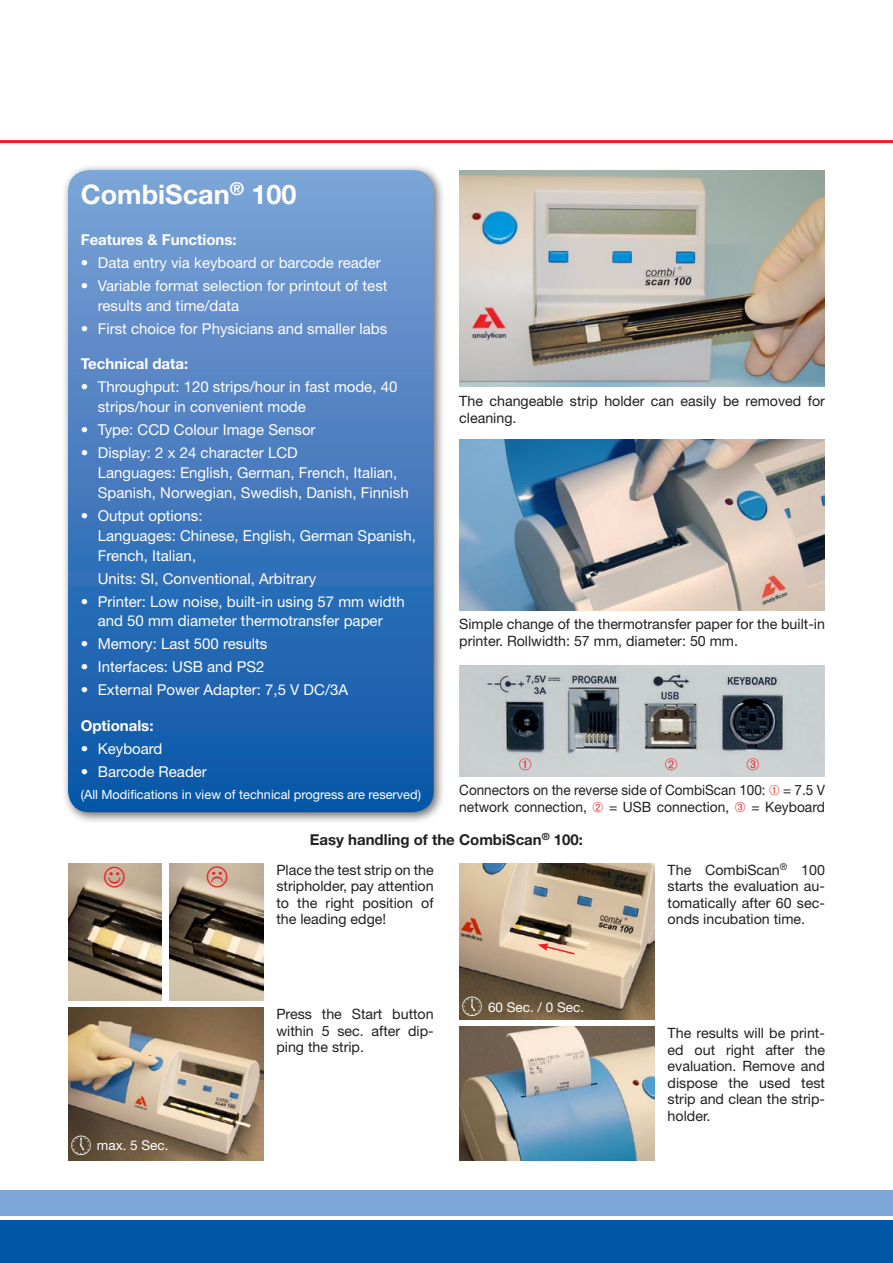
<style>
.page{position:relative;width:893px;height:1263px;background:#fff}
.page>*{position:absolute;margin:0;border:0;box-sizing:border-box;transform-origin:0 0}
.t1{font:700 27px "Helvetica Neue";color:#fff}
.t2{font:15px/20px "Helvetica Neue";color:#fff}
.t3{font:700 15px "Helvetica Neue";color:#fff}
.t4{font:700 15px "Helvetica Neue";color:#231f20}
.t5{font:14.25px/16.5px "Helvetica Neue";color:#231f20;text-align:justify}
.t6{font:14.25px/16.5px "Helvetica Neue";color:#231f20;scale:.95 1}
.t7{font:13.5px "Helvetica Neue";color:#fff}
.t8{font:12.75px "Helvetica Neue";color:#fff}
</style>
<div class="page">
<hr style="left:0;top:140px;width:893px;height:3px;background:#ee1d23">
<div style="left:0;top:1191px;width:893px;height:25px;background:#7ca7d8"></div>
<div style="left:0;top:1220px;width:893px;height:43px;background:#0156a8"></div>
<div style="left:62px;top:164px;width:383px;height:660px;background:#231f20;opacity:.66"></div>
<svg style="left:68px;top:170px;width:366px;height:642px;background:#427abe"></svg>
<img style="left:459px;top:665px;width:366px;height:111px">
<img style="left:459px;top:440px;width:366px;height:170px">
<img style="left:459px;top:170px;width:366px;height:217px">
<img style="left:68px;top:863px;width:94px;height:137px">
<img style="left:170px;top:863px;width:94px;height:137px">
<img style="left:68px;top:1008px;width:196px;height:153px">
<img style="left:459px;top:863px;width:196px;height:156px">
<svg style="left:538px;top:943px;width:38px;height:13px"></svg>
<img style="left:459px;top:1027px;width:196px;height:134px">
<svg style="left:519px;top:758px;width:12px;height:12px"></svg>
<svg style="left:665px;top:758px;width:12px;height:12px"></svg>
<svg style="left:747px;top:758px;width:12px;height:12px"></svg>
<svg style="left:104px;top:867px;width:21px;height:20px"></svg>
<svg style="left:207px;top:867px;width:21px;height:20px"></svg>
<svg style="left:71px;top:1135px;width:20px;height:20px"></svg>
<svg style="left:463px;top:996px;width:19px;height:20px"></svg>
<h1 class="t1" style="left:81px;top:178px;width:217px">CombiScan<sup>®</sup> 100</h1>
<p class="t3" style="left:81px;top:231px;width:157px">Features &amp; Functions:</p>
<p class="t2" style="left:81px;top:252px;width:302px">• Data entry via keyboard or barcode reader</p>
<p class="t2" style="left:98px;top:275px;width:291px;text-indent:-17px">• Variable format selection for printout of test results and time/data</p>
<p class="t2" style="left:81px;top:318px;width:308px">• First choice for Physicians and smaller labs</p>
<p class="t3" style="left:81px;top:355px;width:109px">Technical data:</p>
<p class="t2" style="left:98px;top:377px;width:301px;text-indent:-17px">• Throughput: 120 strips/hour in fast mode, 40 strips/hour in convenient mode</p>
<p class="t2" style="left:81px;top:420px;width:236px">• Type: CCD Colour Image Sensor</p>
<p class="t2" style="left:98px;top:443px;width:312px;text-indent:-17px">• Display: 2 x 24 character LCD<br>Languages: English, German, French, Italian,<br>Spanish, Norwegian, Swedish, Danish, Finnish</p>
<p class="t2" style="left:98px;top:505px;width:320px;text-indent:-17px">• Output options:<br>Languages: Chinese, English, German Spanish,<br>French, Italian,</p>
<p class="t2" style="left:98px;top:568px;width:220px">Units: SI, Conventional, Arbitrary</p>
<p class="t2" style="left:81px;top:591px;width:326px;text-align:center">• Printer: Low noise, built-in using 57 mm width and 50 mm diameter thermotransfer paper</p>
<p class="t2" style="left:81px;top:634px;width:188px">• Memory: Last 500 results</p>
<p class="t2" style="left:81px;top:657px;width:185px">• Interfaces: USB and PS2</p>
<p class="t2" style="left:81px;top:680px;width:269px">• External Power Adapter: 7,5 V DC/3A</p>
<p class="t3" style="left:81px;top:716px;width:74px">Optionals:</p>
<p class="t2" style="left:81px;top:738px;width:83px">• Keyboard</p>
<p class="t2" style="left:81px;top:761px;width:128px">• Barcode Reader</p>
<p class="t8" style="left:81px;top:787px;width:342px">(All Modifications in view of technical progress are reserved)</p>
<p class="t6" style="left:459px;top:782px;width:386px">Connectors on the reverse side of CombiScan 100: = 7.5 V network connection,</p>
<p class="t5" style="left:459px;top:393px;width:367px">The changeable strip holder can easily be removed for cleaning.</p>
<p class="t5" style="left:459px;top:616px;width:367px">Simple change of the thermotransfer paper for the built-in printer. Rollwidth: 57 mm, diameter: 50 mm.</p>
<p class="t5" style="left:609px;top:798px;width:122px">= USB connection,</p>
<p class="t5" style="left:751px;top:798px;width:75px">= Keyboard</p>
<p class="t7" style="left:97px;top:1137px;width:73px">max. 5 Sec.</p>
<p class="t4" style="left:310px;top:830px;width:275px">Easy handling of the CombiScan<sup>®</sup> 100:</p>
<p class="t5" style="left:276px;top:861px;width:159px">Place the test strip on the stripholder, pay attention to the right position of the leading edge!</p>
<p class="t5" style="left:276px;top:1005px;width:159px">Press the Start button within 5 sec. after dip&shy;ping the strip.</p>
<p class="t7" style="left:488px;top:999px;width:98px">60 Sec. / 0 Sec.</p>
<p class="t5" style="left:668px;top:861px;width:159px">The CombiScan<sup>®</sup> 100 starts the evaluation au&shy;tomatically after 60 sec&shy;onds incubation time.</p>
<p class="t5" style="left:668px;top:1025px;width:159px">The results will be print&shy;ed out right after the evaluation. Remove and dispose the used test strip and clean the strip&shy;holder.</p>
</div>
